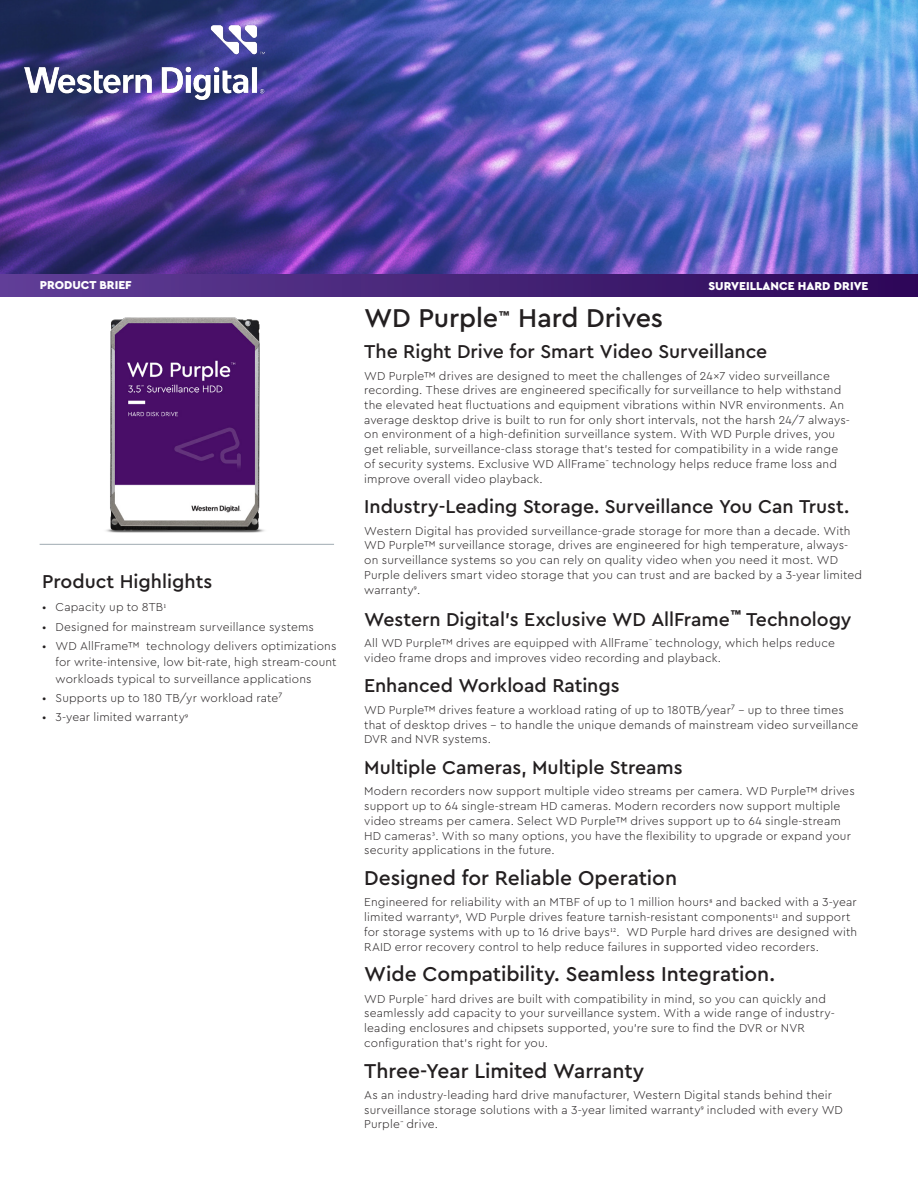
<style>
.page{position:relative;width:918px;height:1188px;background:#fff}
.page>*{position:absolute;margin:0;border:0;box-sizing:border-box;transform-origin:0 0}
.t1{font:500 27px "Cera PRO";letter-spacing:-.005em;color:#231f20}
.t2{font:500 21px "Cera PRO";letter-spacing:-.005em;color:#231f20}
.t3{font:500 19.5px "Cera PRO";color:#231f20}
.t4{font:300 12px/14.7px "Cera PRO";letter-spacing:.015em;color:#231f20}
.t5{font:900 12px "Cera PRO";color:#fff}
</style>
<div class="page">
<hr style="left:40px;top:544px;width:294px;height:1px;background:#9faab2">
<div style="left:0;top:273px;width:918px;height:24px;background:linear-gradient(to right,#603f97,#2d0858)"></div>
<img style="left:106px;top:317px;width:159px;height:216px">
<img style="left:0;top:0;width:918px;height:273px">
<img style="left:24px;top:26px;width:240px;height:73px">
<p class="t5" style="left:40px;top:277px;width:93px">PRODUCT BRIEF</p>
<p class="t5" style="left:709px;top:278px;width:161px">SURVEILLANCE HARD DRIVE</p>
<h1 class="t1" style="left:364px;top:300px;width:301px">WD Purple<sup>™</sup> Hard Drives</h1>
<h3 class="t3" style="left:364px;top:339px;width:405px">The Right Drive for Smart Video Surveillance</h3>
<p class="t4" style="left:364px;top:368px;width:487px">WD Purple™ drives are designed to meet the challenges of 24x7 video surveillance recording. These drives are engineered specifically for surveillance to help withstand the elevated heat fluctuations and equipment vibrations within NVR environments. An average desktop drive is built to run for only short intervals, not the harsh 24/7 always&shy;on environment of a high-definition surveillance system. With WD Purple drives, you get reliable, surveillance-class storage that’s tested for compatibility in a wide range of security systems. Exclusive WD AllFrame<sup>™</sup> technology helps reduce frame loss and improve overall video playback.</p>
<h3 class="t3" style="left:364px;top:494px;width:487px">Industry-Leading Storage. Surveillance You Can Trust.</h3>
<p class="t4" style="left:364px;top:523px;width:499px">Western Digital has provided surveillance-grade storage for more than a decade. With WD Purple™ surveillance storage, drives are engineered for high temperature, always&shy;on surveillance systems so you can rely on quality video when you need it most. WD Purple delivers smart video storage that you can trust and are backed by a 3-year limited warranty<sup>9</sup>.</p>
<h3 class="t3" style="left:364px;top:606px;width:489px">Western Digital’s Exclusive WD AllFrame<sup>™</sup> Technology</h3>
<p class="t4" style="left:364px;top:635px;width:472px">All WD Purple™ drives are equipped with AllFrame<sup>™</sup> technology, which helps reduce video frame drops and improves video recording and playback.</p>
<h3 class="t3" style="left:364px;top:673px;width:257px">Enhanced Workload Ratings</h3>
<p class="t4" style="left:364px;top:702px;width:496px">WD Purple™ drives feature a workload rating of up to 180TB/year⁷ - up to three times that of desktop drives - to handle the unique demands of mainstream video surveillance<br>DVR and NVR systems.</p>
<h3 class="t3" style="left:364px;top:755px;width:320px">Multiple Cameras, Multiple Streams</h3>
<p class="t4" style="left:364px;top:784px;width:492px">Modern recorders now support multiple video streams per camera. WD Purple™ drives support up to 64 single-stream HD cameras. Modern recorders now support multiple video streams per camera. Select WD Purple™ drives support up to 64 single-stream HD cameras<sup>3</sup>. With so many options, you have the flexibility to upgrade or expand your security applications in the future.</p>
<h2 class="t2" style="left:364px;top:864px;width:314px">Designed for Reliable Operation</h2>
<p class="t4" style="left:364px;top:895px;width:495px">Engineered for reliability with an MTBF of up to 1 million hours<sup>8</sup> and backed with a 3-year limited warranty<sup>9</sup>, WD Purple drives feature tarnish-resistant components<sup>11</sup> and support for storage systems with up to 16 drive bays<sup>12</sup>. WD Purple hard drives are designed with RAID error recovery control to help reduce failures in supported video recorders.</p>
<h2 class="t2" style="left:364px;top:960px;width:412px">Wide Compatibility. Seamless Integration.</h2>
<p class="t4" style="left:364px;top:991px;width:472px">WD Purple<sup>™</sup> hard drives are built with compatibility in mind, so you can quickly and seamlessly add capacity to your surveillance system. With a wide range of industry&shy;leading enclosures and chipsets supported, you’re sure to find the DVR or NVR configuration that’s right for you.</p>
<h2 class="t2" style="left:364px;top:1057px;width:282px">Three-Year Limited Warranty</h2>
<p class="t4" style="left:364px;top:1087px;width:480px">As an industry-leading hard drive manufacturer, Western Digital stands behind their surveillance storage solutions with a 3-year limited warranty<sup>9</sup> included with every WD<br>Purple<sup>™</sup> drive.</p>
<h3 class="t3" style="left:42px;top:569px;width:172px">Product Highlights</h3>
<p class="t4" style="left:42px;top:600px;width:126px">• Capacity up to 8TB<sup>1</sup></p>
<p class="t4" style="left:42px;top:619px;width:273px">• Designed for mainstream surveillance systems</p>
<p class="t4" style="left:56px;top:637px;width:283px;line-height:16.5px;text-align:justify;text-indent:-14px">• WD AllFrame™ technology delivers optimizations for write-intensive, low bit-rate, high stream-count workloads typical to surveillance applications</p>
<p class="t4" style="left:42px;top:690px;width:242px">• Supports up to 180 TB/yr workload rate⁷</p>
<p class="t4" style="left:42px;top:709px;width:147px">• 3-year limited warranty<sup>9</sup></p>
</div>
